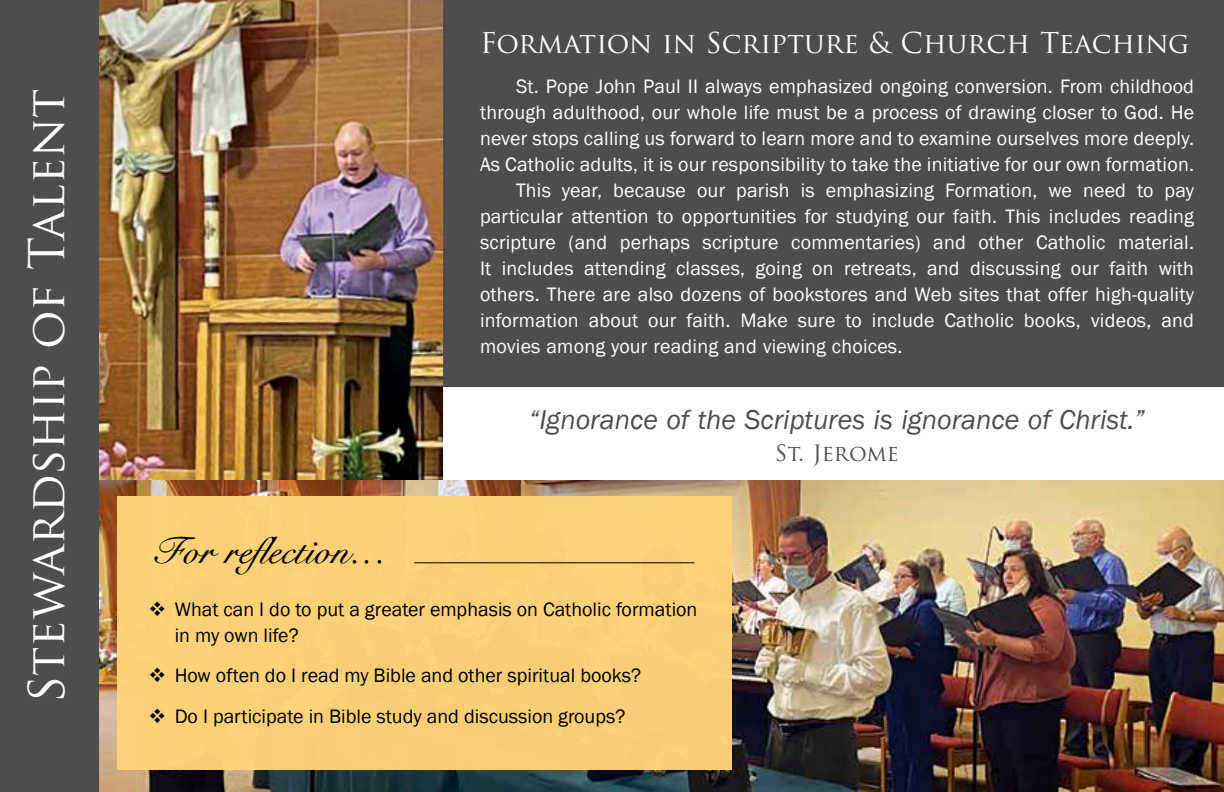
<style>
.page{position:relative;width:1224px;height:792px;background:#fff}
.page>*{position:absolute;margin:0;border:0;box-sizing:border-box;transform-origin:0 0}
.t1{font:48px "Trajan Pro";color:#fff}
.body_text{font:italic 39.2px "Signet Roundhand";color:#000}
.t2{font:italic 28px "Franklin Gothic";color:#4d4d4f}
.t3{font:28px "Trajan Pro";color:#fff}
.t4{font:22px "Trajan Pro";color:#4d4d4f}
.t5{font:20px/26px "Franklin Gothic";letter-spacing:.01em;color:#fff;text-align:justify}
.body_text-2{font:20px/26px "Franklin Gothic";color:#000}
</style>
<div class="page">
<div style="left:443px;top:0;width:781px;height:387px;background:#4d4d4f"></div>
<img style="left:99px;top:0;width:344px;height:480px">
<img style="left:99px;top:480px;width:1125px;height:312px">
<div style="left:0;top:0;width:99px;height:792px;background:#4d4d4f"></div>
<div style="left:117px;top:497px;width:614px;height:273px;background:#ffd478"></div>
<hr style="left:414px;top:562px;width:280px;height:1px;background:#000">
<p class="t1" style="left:16px;top:703px;width:616px;rotate:-90deg">Stewardship of Talent</p>
<p class="t3" style="left:480px;top:25px;width:711px">Formation in Scripture &amp; Church Teaching</p>
<p class="t5" style="left:480px;top:74px;width:716px;text-indent:36px">St. Pope John Paul II always emphasized ongoing conversion. From childhood through adulthood, our whole life must be a process of drawing closer to God. He never stops calling us forward to learn more and to examine ourselves more deeply.<br>As Catholic adults, it is our responsibility to take the initiative for our own formation.</p>
<p class="t5" style="left:480px;top:178px;width:716px;text-indent:36px">This year, because our parish is emphasizing Formation, we need to pay particular attention to opportunities for studying our faith. This includes reading scripture (and perhaps scripture commentaries) and other Catholic material.<br>It includes attending classes, going on retreats, and discussing our faith with others. There are also dozens of bookstores and Web sites that offer high-quality information about our faith. Make sure to include Catholic books, videos, and movies among your reading and viewing choices.</p>
<p class="t2" style="left:529px;top:402px;width:618px">“Ignorance of the Scriptures is ignorance of Christ.”</p>
<p class="t4" style="left:775px;top:439px;width:126px">St. Jerome</p>
<p class="body_text" style="left:148px;top:528px;width:235px">For reflection…</p>
<p class="body_text-2" style="left:175px;top:597px;width:524px;text-indent:-26px">❖ What can I do to put a greater emphasis on Catholic formation in my own life?</p>
<p class="body_text-2" style="left:148px;top:663px;width:494px">❖ How often do I read my Bible and other spiritual books?</p>
<p class="body_text-2" style="left:148px;top:704px;width:479px">❖ Do I participate in Bible study and discussion groups?</p>
</div>
